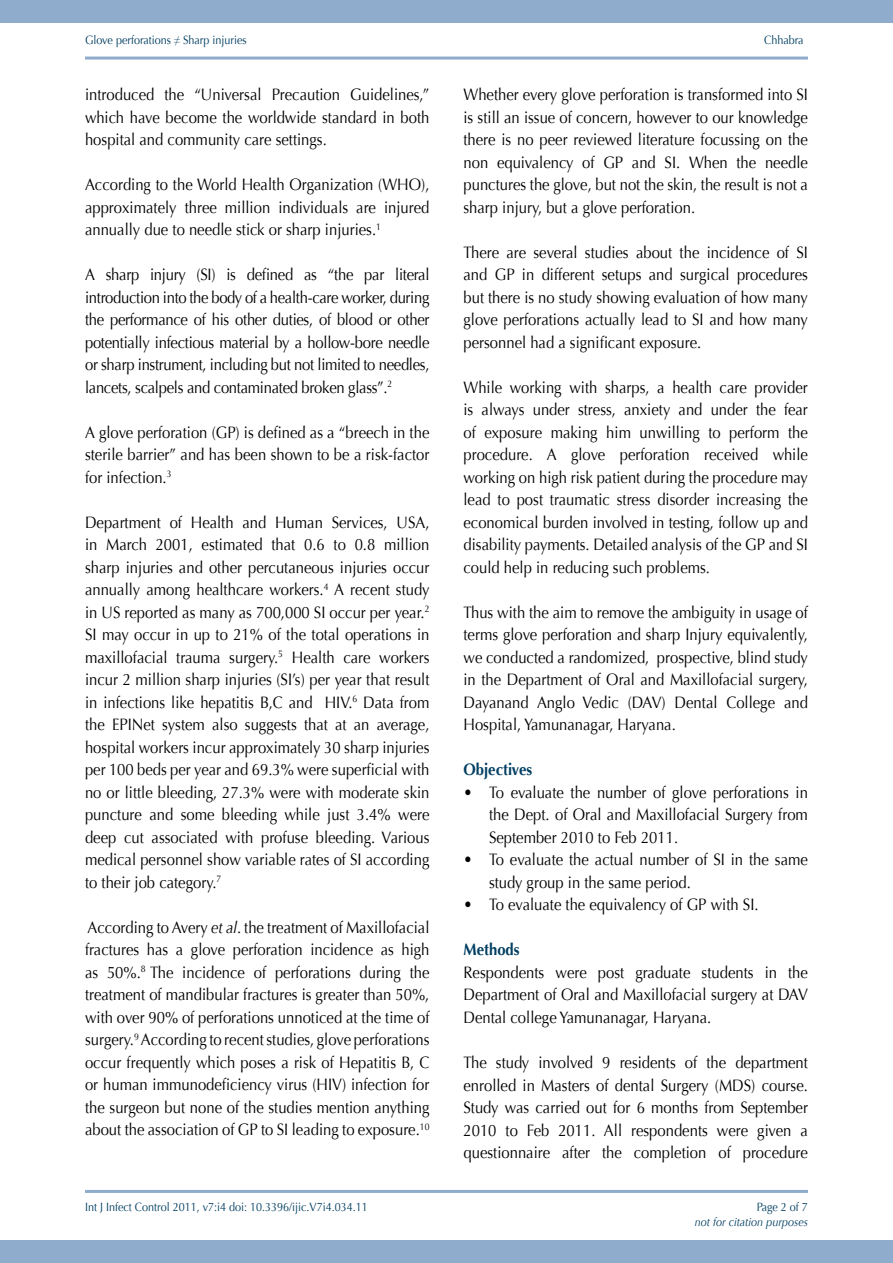
<style>
.page{position:relative;width:893px;height:1263px;background:#fff}
.page>*{position:absolute;margin:0;border:0;box-sizing:border-box;transform-origin:0 0}
.t1{font:16.5px/22.5px "Optima";color:#000;text-align:justify;scale:.9 1}
.t2{font:700 16.5px "Optima";color:#003e61;scale:.9 1}
.t3{font:12px "Optima";color:#003e61;scale:.9 1}
.t4{font:italic 12px "Optima";color:#003e61;scale:.9 1}
.s1{font-style:italic}
</style>
<div class="page">
<div style="left:0;top:0;width:893px;height:23px;background:#8faccd"></div>
<div style="left:0;top:1240px;width:893px;height:23px;background:#8faccd"></div>
<hr style="left:85px;top:1190px;width:723px;height:3px;background:#8faccd">
<hr style="left:85px;top:57px;width:723px;height:3px;background:#8faccd">
<p class="t3" style="left:85px;top:33px;width:181px">Glove perforations ≠ Sharp injuries</p>
<p class="t3" style="left:764px;top:33px;width:45px">Chhabra</p>
<p class="t1" style="left:85px;top:84px;width:384px">introduced the “Universal Precaution Guidelines,” which have become the worldwide standard in both hospital and community care settings.</p>
<p class="t1" style="left:85px;top:174px;width:384px">According to the World Health Organization (WHO), approximately three million individuals are injured annually due to needle stick or sharp injuries.<sup>1</sup></p>
<p class="t1" style="left:85px;top:264px;width:384px">A sharp injury (SI) is defined as “the par literal introduction into the body of a health-care worker, during the performance of his other duties, of blood or other potentially infectious material by a hollow-bore needle or sharp instrument, including but not limited to needles, lancets, scalpels and contaminated broken glass”.<sup>2</sup></p>
<p class="t1" style="left:85px;top:421px;width:384px">A glove perforation (GP) is defined as a “breech in the sterile barrier” and has been shown to be a risk-factor for infection.<sup>3</sup></p>
<p class="t1" style="left:85px;top:511px;width:384px">Department of Health and Human Services, USA, in March 2001, estimated that 0.6 to 0.8 million sharp injuries and other percutaneous injuries occur annually among healthcare workers.<sup>4</sup> A recent study in US reported as many as 700,000 SI occur per year.<sup>2<br></sup>SI may occur in up to 21% of the total operations in maxillofacial trauma surgery.<sup>5</sup> Health care workers incur 2 million sharp injuries (SI’s) per year that result in infections like hepatitis B,C and HIV.<sup>6</sup> Data from the EPINet system also suggests that at an average, hospital workers incur approximately 30 sharp injuries per 100 beds per year and 69.3% were superficial with no or little bleeding, 27.3% were with moderate skin puncture and some bleeding while just 3.4% were deep cut associated with profuse bleeding. Various medical personnel show variable rates of SI according to their job category.<sup>7</sup></p>
<p class="t1" style="left:85px;top:916px;width:384px">According to Avery <span class="s1">et al</span>. the treatment of Maxillofacial fractures has a glove perforation incidence as high as 50%.<sup>8</sup> The incidence of perforations during the treatment of mandibular fractures is greater than 50%, with over 90% of perforations unnoticed at the time of surgery.<sup>9</sup> According to recent studies, glove perforations occur frequently which poses a risk of Hepatitis B, C or human immunodeficiency virus (HIV) infection for the surgeon but none of the studies mention anything about the association of GP to SI leading to exposure.<sup>10</sup></p>
<p class="t1" style="left:463px;top:84px;width:384px">Whether every glove perforation is transformed into SI is still an issue of concern, however to our knowledge there is no peer reviewed literature focussing on the non equivalency of GP and SI. When the needle punctures the glove, but not the skin, the result is not a sharp injury, but a glove perforation.</p>
<p class="t1" style="left:463px;top:241px;width:384px">There are several studies about the incidence of SI and GP in different setups and surgical procedures but there is no study showing evaluation of how many glove perforations actually lead to SI and how many personnel had a significant exposure.</p>
<p class="t1" style="left:463px;top:376px;width:384px">While working with sharps, a health care provider is always under stress, anxiety and under the fear of exposure making him unwilling to perform the procedure. A glove perforation received while working on high risk patient during the procedure may lead to post traumatic stress disorder increasing the economical burden involved in testing, follow up and disability payments. Detailed analysis of the GP and SI could help in reducing such problems.</p>
<p class="t1" style="left:463px;top:601px;width:384px">Thus with the aim to remove the ambiguity in usage of terms glove perforation and sharp Injury equivalently, we conducted a randomized, prospective, blind study in the Department of Oral and Maxillofacial surgery, Dayanand Anglo Vedic (DAV) Dental College and Hospital, Yamunanagar, Haryana.</p>
<p class="t2" style="left:463px;top:760px;width:78px">Objectives</p>
<p class="t1" style="left:489px;top:781px;width:356px;text-indent:-25px">• To evaluate the number of glove perforations in the Dept. of Oral and Maxillofacial Surgery from September 2010 to Feb 2011.</p>
<p class="t1" style="left:489px;top:849px;width:356px;text-indent:-25px">• To evaluate the actual number of SI in the same study group in the same period.</p>
<p class="t1" style="left:463px;top:894px;width:329px">• To evaluate the equivalency of GP with SI.</p>
<p class="t2" style="left:463px;top:940px;width:64px">Methods</p>
<p class="t1" style="left:463px;top:961px;width:384px">Respondents were post graduate students in the Department of Oral and Maxillofacial surgery at DAV Dental college Yamunanagar, Haryana.</p>
<p class="t1" style="left:463px;top:1051px;width:384px">The study involved 9 residents of the department enrolled in Masters of dental Surgery (MDS) course.<br>Study was carried out for 6 months from September 2010 to Feb 2011. All respondents were given a questionnaire after the completion of procedure</p>
<p class="t3" style="left:85px;top:1200px;width:316px">Int J Infect Control 2011, v7:i4 doi: 10.3396/ijic.V7i4.034.11</p>
<p class="t3" style="left:757px;top:1200px;width:58px">Page 2 of 7</p>
<p class="t4" style="left:695px;top:1215px;width:127px">not for citation purposes</p>
</div>
